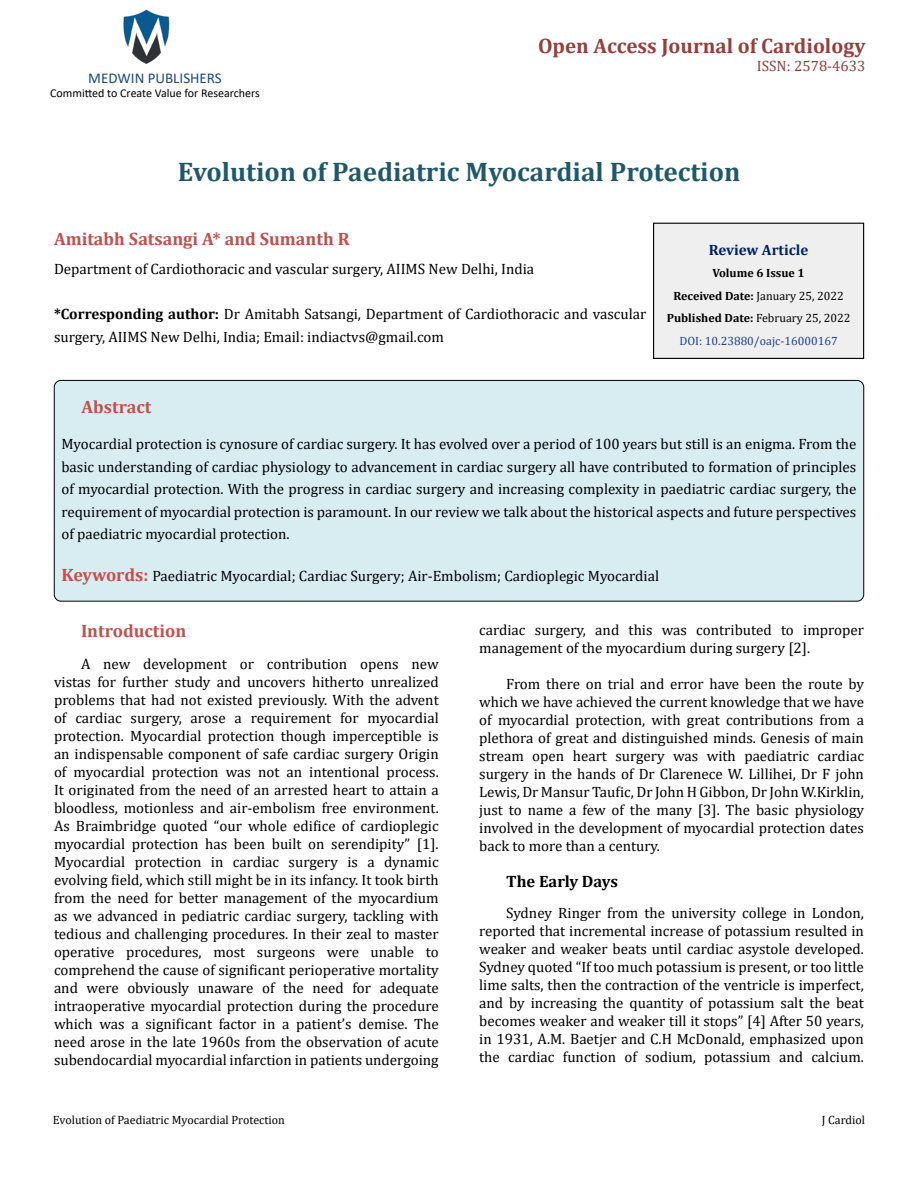
<style>
.page{position:relative;width:918px;height:1188px;background:#fff}
.page>*{position:absolute;margin:0;border:0;box-sizing:border-box;transform-origin:0 0}
.t1{font:700 27px "Cambria";color:#215868}
.t2{font:700 21px "Cambria";color:#953f3c}
.t3{font:700 18px "Cambria";color:#c0504d}
.t4{font:700 16.5px "Cambria";color:#000}
.t5{font:15px/18px "Cambria";color:#000;text-align:justify}
.t6{font:15px "Calibri";color:#1f497d}
.t7{font:15px "Cambria";color:#953f3c}
.t8{font:700 15px "Cambria";color:#002060}
.t9{font:700 12px/22.5px "Cambria";color:#000;text-align:center}
.t10{font:12px "Cambria";color:#000}
.t11{font:12px "Calibri";color:#000}
.s1{font-weight:700}
.s2{font-weight:400}
.s3{font-weight:400;color:#25408f}
.s4{font-weight:700;font-size:18px;color:#c0504d}
</style>
<div class="page">
<img style="left:123px;top:9px;width:47px;height:55px">
<div style="left:654px;top:223px;width:210px;height:135px;background:#efefef"></div>
<div style="left:653px;top:223px;width:211px;height:136px;border:1px solid #000"></div>
<div style="left:54px;top:380px;width:810px;height:221px;background:#d8edf2;border-radius:7px"></div>
<div style="left:54px;top:380px;width:810px;height:222px;border:1px solid #000;border-radius:7px"></div>
<p class="t6" style="left:88px;top:67px;width:135px">MEDWIN PUBLISHERS</p>
<p class="t11" style="left:50px;top:85px;width:211px">Committed to Create Value for Researchers</p>
<h2 class="t2" style="left:538px;top:31px;width:329px">Open Access Journal of Cardiology</h2>
<p class="t7" style="left:757px;top:57px;width:110px">ISSN: 2578-4633</p>
<h1 class="t1" style="left:178px;top:152px;width:564px">Evolution of Paediatric Myocardial Protection</h1>
<p class="t3" style="left:54px;top:226px;width:297px">Amitabh Satsangi A* and Sumanth R</p>
<p class="t5" style="left:54px;top:260px;width:482px">Department of Cardiothoracic and vascular surgery, AIIMS New Delhi, India</p>
<p class="t5" style="left:54px;top:303px;width:594px;line-height:22.5px"><span class="s1">*Corresponding author:</span> Dr Amitabh Satsangi, Department of Cardiothoracic and vascular surgery, AIIMS New Delhi, India; Email: indiactvs@gmail.com</p>
<p class="t8" style="left:709px;top:239px;width:101px">Review Article</p>
<p class="t9" style="left:667px;top:262px;width:185px">Volume 6 Issue 1<br>Received Date: <span class="s2">January 25, 2022<br></span>Published Date: <span class="s2">February 25, 2022<br></span><span class="s3">DOI: 10.23880/oajc-16000167</span></p>
<p class="t3" style="left:82px;top:395px;width:71px">Abstract</p>
<p class="t5" style="left:61px;top:433px;width:797px;line-height:22.5px">Myocardial protection is cynosure of cardiac surgery. It has evolved over a period of 100 years but still is an enigma. From the basic understanding of cardiac physiology to advancement in cardiac surgery all have contributed to formation of principles of myocardial protection. With the progress in cardiac surgery and increasing complexity in paediatric cardiac surgery, the requirement of myocardial protection is paramount. In our review we talk about the historical aspects and future perspectives of paediatric myocardial protection.</p>
<p class="t5" style="left:61px;top:567px;width:599px"><span class="s4">Keywords:</span> Paediatric Myocardial; Cardiac Surgery; Air-Embolism; Cardioplegic Myocardial</p>
<p class="t3" style="left:81px;top:618px;width:107px">Introduction</p>
<p class="t5" style="left:54px;top:654px;width:386px;text-indent:27px">A new development or contribution opens new vistas for further study and uncovers hitherto unrealized problems that had not existed previously. With the advent of cardiac surgery, arose a requirement for myocardial protection. Myocardial protection though imperceptible is an indispensable component of safe cardiac surgery Origin of myocardial protection was not an intentional process.<br>It originated from the need of an arrested heart to attain a bloodless, motionless and air-embolism free environment.<br>As Braimbridge quoted “our whole edifice of cardioplegic myocardial protection has been built on serendipity” [1].<br>Myocardial protection in cardiac surgery is a dynamic evolving field, which still might be in its infancy. It took birth from the need for better management of the myocardium as we advanced in pediatric cardiac surgery, tackling with tedious and challenging procedures. In their zeal to master operative procedures, most surgeons were unable to comprehend the cause of significant perioperative mortality and were obviously unaware of the need for adequate intraoperative myocardial protection during the procedure which was a significant factor in a patient’s demise. The need arose in the late 1960s from the observation of acute subendocardial myocardial infarction in patients undergoing</p>
<p class="t5" style="left:479px;top:621px;width:386px">cardiac surgery, and this was contributed to improper management of the myocardium during surgery [2].</p>
<p class="t5" style="left:479px;top:675px;width:386px;text-indent:27px">From there on trial and error have been the route by which we have achieved the current knowledge that we have of myocardial protection, with great contributions from a plethora of great and distinguished minds. Genesis of main stream open heart surgery was with paediatric cardiac surgery in the hands of Dr Clarenece W. Lillihei, Dr F john Lewis, Dr Mansur Taufic, Dr John H Gibbon, Dr John W.Kirklin, just to name a few of the many [3]. The basic physiology involved in the development of myocardial protection dates back to more than a century.</p>
<p class="t4" style="left:506px;top:870px;width:113px">The Early Days</p>
<p class="t5" style="left:479px;top:904px;width:386px;text-indent:27px">Sydney Ringer from the university college in London, reported that incremental increase of potassium resulted in weaker and weaker beats until cardiac asystole developed.<br>Sydney quoted “If too much potassium is present, or too little lime salts, then the contraction of the ventricle is imperfect, and by increasing the quantity of potassium salt the beat becomes weaker and weaker till it stops” [4] After 50 years, in 1931, A.M. Baetjer and C.H McDonald, emphasized upon the cardiac function of sodium, potassium and calcium.</p>
<p class="t10" style="left:53px;top:1113px;width:234px">Evolution of Paediatric Myocardial Protection</p>
<p class="t10" style="left:822px;top:1113px;width:45px">J Cardiol</p>
</div>
